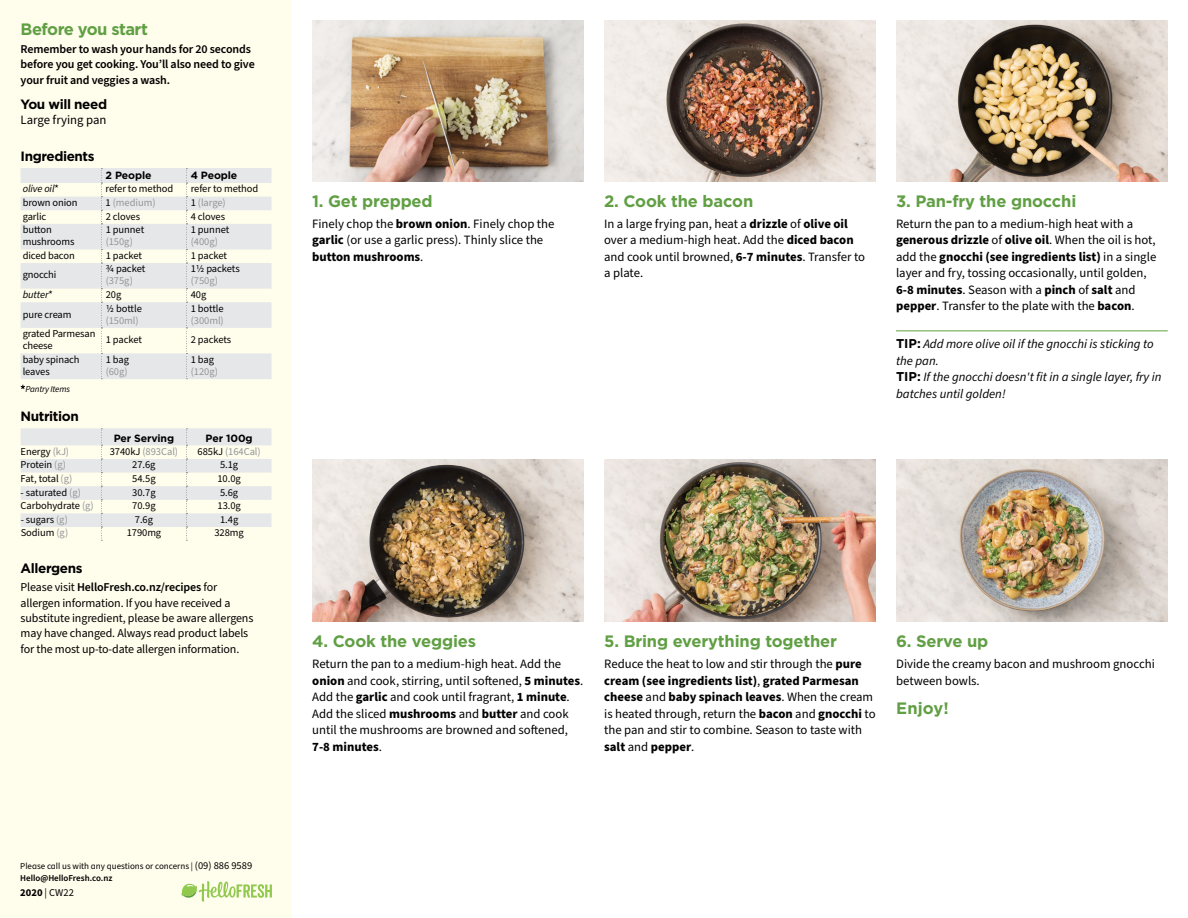
<style>
.page{position:relative;width:1188px;height:918px;background:#fff}
.page>*{position:absolute;margin:0;border:0;box-sizing:border-box;transform-origin:0 0}
.t1{font:700 16.5px "Gotham";letter-spacing:-.01em;color:#609f43}
.t2{font:700 16.5px "Gotham";letter-spacing:-.03em;color:#609f43}
.t3{font:700 13.5px "Gotham";letter-spacing:-.03em;color:#000}
.t4{font:12.75px/16.5px "Source Sans Pro";color:#000}
.t5{font:italic 12.75px/16.5px "Source Sans Pro";color:#000}
.t6{font:12px/15.3px "Source Sans Pro";letter-spacing:-.01em;color:#000}
.t7{font:600 12px/15.3px "Source Sans Pro";letter-spacing:-.01em;color:#000}
.t8{font:10.5px/12px "Source Sans Pro";letter-spacing:-.01em;color:#000}
.t9{font:10.5px "Source Sans Pro";letter-spacing:-.005em;color:#939598}
.t10{font:700 10.5px "Gotham";letter-spacing:-.01em;color:#000}
.t11{font:italic 10.5px "Source Sans Pro";letter-spacing:-.01em;color:#000}
.t12{font:9px/12px "Source Sans Pro";color:#000}
.t13{font:italic 9px "Source Sans Pro";letter-spacing:-.02em;color:#000}
.s1{font-style:normal}
.s2{color:#000}
.s3{color:#939598}
.s4{font-weight:600}
.s5{font-size:10.5px}
.s6{font-weight:700}
.s7{font-family:"Gotham";font-weight:700;font-style:normal}
</style>
<div class="page">
<div style="left:0;top:0;width:292px;height:918px;background:#fffdec"></div>
<svg style="left:182px;top:881px;width:90px;height:21px"></svg>
<hr style="left:896px;top:331px;width:272px;height:1px;background:#609f43">
<svg style="left:21px;top:168px;width:250px;height:211px;fill:#e6e7e8"></svg>
<svg style="left:101px;top:168px;width:1px;height:211px"></svg>
<svg style="left:186px;top:168px;width:1px;height:211px"></svg>
<svg style="left:21px;top:385px;width:4px;height:4px"></svg>
<svg style="left:21px;top:428px;width:250px;height:113px"></svg>
<img style="left:312px;top:459px;width:272px;height:162px">
<img style="left:604px;top:459px;width:272px;height:162px">
<img style="left:896px;top:459px;width:272px;height:162px">
<img style="left:312px;top:20px;width:272px;height:161px">
<img style="left:604px;top:20px;width:272px;height:161px">
<img style="left:896px;top:20px;width:272px;height:161px">
<p class="t2" style="left:21px;top:18px;width:129px">Before you start</p>
<p class="t7" style="left:21px;top:42px;width:236px">Remember to wash your hands for 20 seconds before you get cooking. You’ll also need to give your fruit and veggies a wash.</p>
<p class="t3" style="left:21px;top:95px;width:88px">You will need</p>
<p class="t4" style="left:21px;top:111px;width:87px">Large frying pan</p>
<p class="t3" style="left:21px;top:147px;width:75px">Ingredients</p>
<p class="t10" style="left:106px;top:168px;width:47px">2 People</p>
<p class="t10" style="left:191px;top:168px;width:48px">4 People</p>
<p class="t11" style="left:23px;top:182px;width:38px">olive oil<span class="s1">*</span></p>
<p class="t8" style="left:106px;top:183px;width:69px">refer to method</p>
<p class="t8" style="left:191px;top:183px;width:69px">refer to method</p>
<p class="t8" style="left:23px;top:197px;width:56px">brown onion</p>
<p class="t9" style="left:106px;top:195px;width:51px"><span class="s2">1</span> (medium)</p>
<p class="t9" style="left:191px;top:195px;width:37px"><span class="s2">1</span> (large)</p>
<p class="t8" style="left:23px;top:210px;width:25px">garlic</p>
<p class="t8" style="left:106px;top:210px;width:36px">2 cloves</p>
<p class="t8" style="left:191px;top:210px;width:36px">4 cloves</p>
<p class="t8" style="left:23px;top:224px;width:53px">button mushrooms</p>
<p class="t8" style="left:106px;top:224px;width:40px">1 punnet</p>
<p class="t8" style="left:191px;top:224px;width:40px">1 punnet</p>
<p class="t9" style="left:191px;top:235px;width:29px">(400g)</p>
<p class="t9" style="left:106px;top:235px;width:29px">(150g)</p>
<p class="t8" style="left:23px;top:250px;width:53px">diced bacon</p>
<p class="t8" style="left:106px;top:250px;width:38px">1 packet</p>
<p class="t8" style="left:191px;top:250px;width:38px">1 packet</p>
<p class="t8" style="left:23px;top:269px;width:35px">gnocchi</p>
<p class="t8" style="left:106px;top:263px;width:41px">3/4 packet</p>
<p class="t9" style="left:106px;top:274px;width:29px">(375g)</p>
<p class="t8" style="left:191px;top:263px;width:51px">11/2 packets</p>
<p class="t9" style="left:191px;top:274px;width:29px">(750g)</p>
<p class="t11" style="left:23px;top:288px;width:32px">butter<span class="s1">*</span></p>
<p class="t8" style="left:106px;top:289px;width:17px">20g</p>
<p class="t8" style="left:191px;top:289px;width:17px">40g</p>
<p class="t8" style="left:23px;top:308px;width:50px">pure cream</p>
<p class="t8" style="left:106px;top:302px;width:38px">1/2 bottle</p>
<p class="t9" style="left:106px;top:313px;width:35px">(150ml)</p>
<p class="t8" style="left:191px;top:302px;width:35px">1 bottle</p>
<p class="t9" style="left:191px;top:313px;width:35px">(300ml)</p>
<p class="t8" style="left:23px;top:328px;width:74px">grated Parmesan cheese</p>
<p class="t8" style="left:106px;top:334px;width:38px">1 packet</p>
<p class="t8" style="left:191px;top:334px;width:42px">2 packets</p>
<p class="t8" style="left:23px;top:354px;width:58px">baby spinach leaves</p>
<p class="t8" style="left:106px;top:354px;width:25px">1 bag</p>
<p class="t8" style="left:191px;top:354px;width:25px">1 bag</p>
<p class="t9" style="left:191px;top:364px;width:29px">(120g)</p>
<p class="t9" style="left:106px;top:364px;width:24px">(60g)</p>
<p class="t13" style="left:26px;top:383px;width:46px">Pantry Items</p>
<p class="t3" style="left:21px;top:408px;width:60px">Nutrition</p>
<p class="t10" style="left:114px;top:431px;width:62px">Per Serving</p>
<p class="t10" style="left:206px;top:431px;width:48px">Per 100g</p>
<p class="t8" style="left:21px;top:446px;width:50px">Energy <span class="s3">(kJ)</span></p>
<p class="t9" style="left:110px;top:444px;width:70px"><span class="s2">3740kJ</span> (893Cal)</p>
<p class="t9" style="left:198px;top:444px;width:65px"><span class="s2">685kJ</span> (164Cal)</p>
<p class="t8" style="left:21px;top:459px;width:47px">Protein <span class="s3">(g)</span></p>
<p class="t8" style="left:132px;top:459px;width:25px">27.6g</p>
<p class="t8" style="left:220px;top:459px;width:20px">5.1g</p>
<p class="t8" style="left:21px;top:473px;width:53px">Fat, total <span class="s3">(g)</span></p>
<p class="t8" style="left:132px;top:473px;width:25px">54.5g</p>
<p class="t8" style="left:217px;top:473px;width:25px">10.0g</p>
<p class="t8" style="left:21px;top:486px;width:62px">- saturated <span class="s3">(g)</span></p>
<p class="t8" style="left:132px;top:486px;width:25px">30.7g</p>
<p class="t8" style="left:220px;top:486px;width:20px">5.6g</p>
<p class="t8" style="left:21px;top:500px;width:75px">Carbohydrate <span class="s3">(g)</span></p>
<p class="t8" style="left:132px;top:500px;width:25px">70.9g</p>
<p class="t8" style="left:218px;top:500px;width:25px">13.0g</p>
<p class="t8" style="left:21px;top:514px;width:49px">- sugars <span class="s3">(g)</span></p>
<p class="t8" style="left:135px;top:514px;width:20px">7.6g</p>
<p class="t8" style="left:220px;top:514px;width:20px">1.4g</p>
<p class="t8" style="left:21px;top:527px;width:49px">Sodium <span class="s3">(g)</span></p>
<p class="t8" style="left:127px;top:527px;width:36px">1790mg</p>
<p class="t8" style="left:214px;top:527px;width:31px">328mg</p>
<p class="t3" style="left:21px;top:559px;width:63px">Allergens</p>
<p class="t6" style="left:21px;top:580px;width:234px">Please visit <span class="s4">HelloFresh.co.nz/recipes</span> for allergen information. If you have received a substitute ingredient, please be aware allergens may have changed. Always read product labels for the most up-to-date allergen information.</p>
<p class="t12" style="left:20px;top:860px;width:234px">Please call us with any questions or concerns | <span class="s5">(09) 886 9589<br></span><span class="s4">Hello@HelloFresh.co.nz</span></p>
<p class="t8" style="left:20px;top:887px;width:55px"><span class="s6">2020</span> | CW22</p>
<p class="t1" style="left:312px;top:190px;width:122px">1. Get prepped</p>
<p class="t4" style="left:312px;top:216px;width:244px">Finely chop the <span class="s6">brown onion</span>. Finely chop the <span class="s6">garlic</span> (or use a garlic press). Thinly slice the <span class="s6">button mushrooms</span>.</p>
<p class="t1" style="left:604px;top:190px;width:151px">2. Cook the bacon</p>
<p class="t4" style="left:604px;top:216px;width:262px">In a large frying pan, heat a <span class="s6">drizzle</span> of <span class="s6">olive oil </span>over a medium-high heat. Add the <span class="s6">diced bacon </span>and cook until browned, <span class="s6">6-7 minutes</span>. Transfer to a plate.</p>
<p class="t1" style="left:896px;top:190px;width:182px">3. Pan-fry the gnocchi</p>
<p class="t4" style="left:896px;top:216px;width:262px">Return the pan to a medium-high heat with a <span class="s6">generous drizzle</span> of <span class="s6">olive oil</span>. When the oil is hot, add the <span class="s6">gnocchi (see ingredients list)</span> in a single layer and fry, tossing occasionally, until golden, <span class="s6">6-8 minutes</span>. Season with a <span class="s6">pinch</span> of <span class="s6">salt</span> and <span class="s6">pepper</span>. Transfer to the plate with the <span class="s6">bacon</span>.</p>
<p class="t5" style="left:896px;top:336px;width:267px"><span class="s7">TIP:</span> Add more olive oil if the gnocchi is sticking to the pan.<br><span class="s7">TIP:</span> If the gnocchi doesn't fit in a single layer, fry in batches until golden!</p>
<p class="t1" style="left:312px;top:631px;width:165px">4. Cook the veggies</p>
<p class="t4" style="left:312px;top:656px;width:272px">Return the pan to a medium-high heat. Add the <span class="s6">onion</span> and cook, stirring, until softened, <span class="s6">5 minutes</span>.<br>Add the <span class="s6">garlic</span> and cook until fragrant, <span class="s6">1 minute</span>.<br>Add the sliced <span class="s6">mushrooms</span> and <span class="s6">butter</span> and cook until the mushrooms are browned and softened, <span class="s6">7-8 minutes</span>.</p>
<p class="t1" style="left:604px;top:631px;width:234px">5. Bring everything together</p>
<p class="t4" style="left:604px;top:656px;width:273px">Reduce the heat to low and stir through the <span class="s6">pure cream (see ingredients list)</span>, <span class="s6">grated Parmesan cheese</span> and <span class="s6">baby spinach leaves</span>. When the cream is heated through, return the <span class="s6">bacon</span> and <span class="s6">gnocchi</span> to the pan and stir to combine. Season to taste with <span class="s6">salt</span> and <span class="s6">pepper</span>.</p>
<p class="t1" style="left:896px;top:631px;width:94px">6. Serve up</p>
<p class="t4" style="left:896px;top:656px;width:260px">Divide the creamy bacon and mushroom gnocchi between bowls.</p>
<p class="t1" style="left:896px;top:697px;width:54px">Enjoy!</p>
</div>
